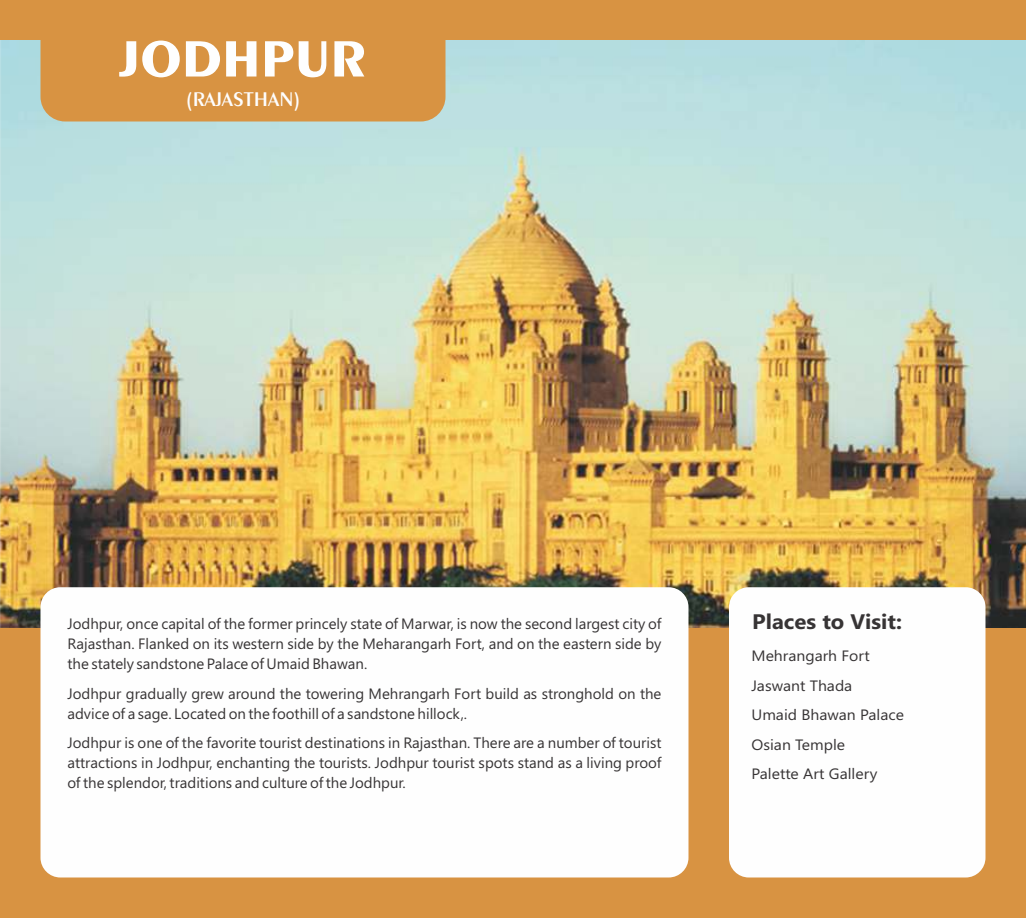
<style>
.page{position:relative;width:1026px;height:918px;background:#d89342}
.page>*{position:absolute;margin:0;border:0;box-sizing:border-box;transform-origin:0 0}
.t1{font:700 54px "Exotic 350 BT";color:#fefefe}
.t2{font:700 21px "Segoe UI";color:#373435;scale:1.05 1}
.t3{font:600 21px "Exotic 350 BT";color:#fefefe}
.t4{font:15px/20px "Segoe UI";color:#373435;text-align:justify}
.t5{font:15px/29.4px "Segoe UI";color:#373435;scale:1.05 1}
</style>
<div class="page">
<img style="left:0;top:40px;width:1026px;height:588px">
<div style="left:40px;top:587px;width:648px;height:291px;background:#fefefe;border-radius:20px"></div>
<div style="left:729px;top:587px;width:257px;height:291px;background:#fefefe;border-radius:20px"></div>
<svg style="left:40px;top:40px;width:406px;height:82px"></svg>
<h1 class="t1" style="left:120px;top:35px;width:248px">JODHPUR</h1>
<h2 class="t3" style="left:185px;top:90px;width:118px">(RAJASTHAN)</h2>
<p class="t4" style="left:67px;top:615px;width:596px">Jodhpur, once capital of the former princely state of Marwar, is now the second largest city of Rajasthan. Flanked on its western side by the Meharangarh Fort, and on the eastern side by the stately sandstone Palace of Umaid Bhawan.</p>
<p class="t4" style="left:67px;top:685px;width:595px">Jodhpur gradually grew around the towering Mehrangarh Fort build as stronghold on the advice of a sage. Located on the foothill of a sandstone hillock,.</p>
<p class="t4" style="left:67px;top:735px;width:596px">Jodhpur is one of the favorite tourist destinations in Rajasthan. There are a number of tourist attractions in Jodhpur, enchanting the tourists. Jodhpur tourist spots stand as a living proof of the splendor, traditions and culture of the Jodhpur.</p>
<h2 class="t2" style="left:752px;top:613px;width:144px">Places to Visit:</h2>
<p class="t5" style="left:752px;top:643px;width:147px">Mehrangarh Fort<br>Jaswant Thada<br>Umaid Bhawan Palace<br>Osian Temple<br>Palette Art Gallery</p>
</div>
